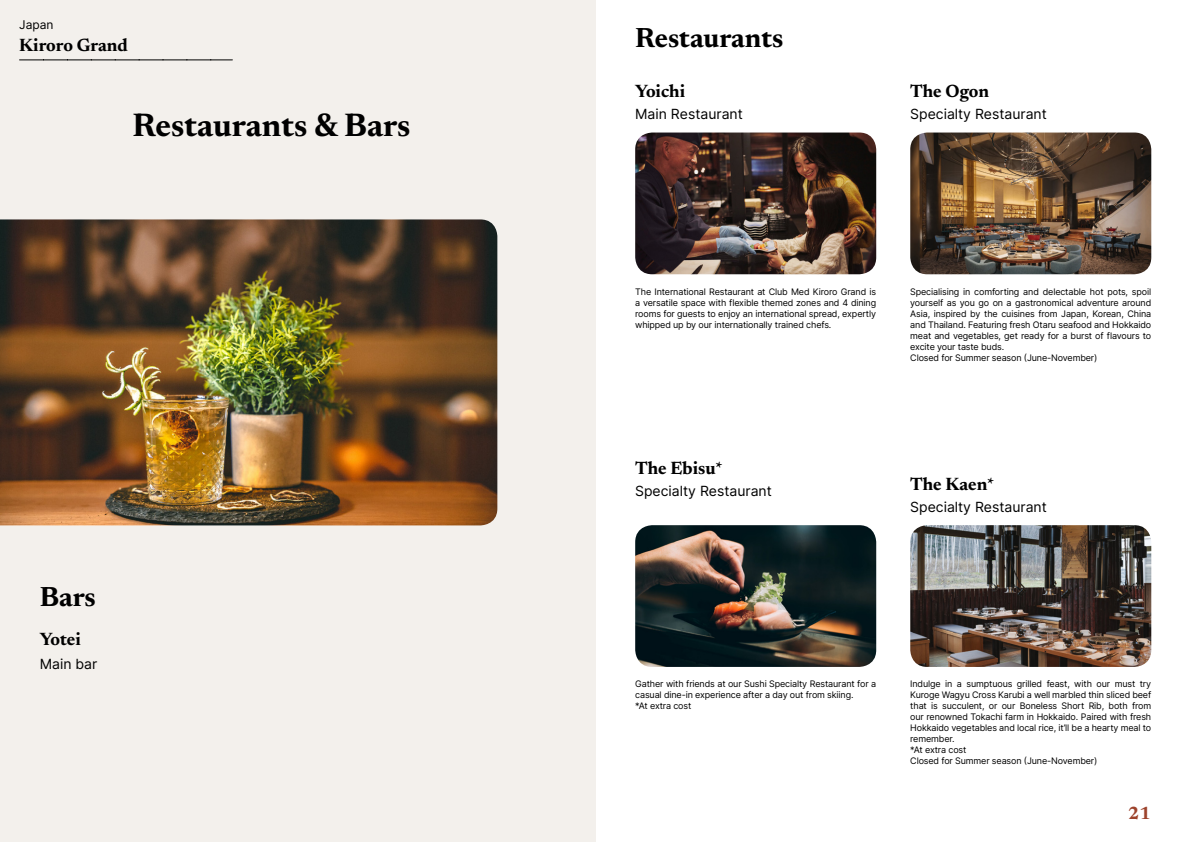
<style>
.page{position:relative;width:1191px;height:842px;background:#fff}
.page>*{position:absolute;margin:0;border:0;box-sizing:border-box;transform-origin:0 0}
.t1{font:700 33px "Newsreader 24 pt";color:#000}
.t2{font:700 28px "Newsreader 24 pt";color:#000}
.t3{font:700 18px "Newsreader 24 pt";color:#000}
.t4{font:700 18px "Newsreader 24 pt";color:#9d432c}
.t5{font:14px "Inter";color:#000}
.t6{font:12px "Inter";color:#000}
.t7{font:9px/11px "Inter";letter-spacing:-.015em;color:#000}
</style>
<div class="page">
<div style="left:0;top:0;width:595px;height:842px;background:#f3f0ec"></div>
<img style="left:0;top:219px;width:497px;height:306px">
<img style="left:635px;top:133px;width:241px;height:141px">
<img style="left:635px;top:525px;width:241px;height:142px">
<img style="left:910px;top:525px;width:241px;height:142px">
<img style="left:910px;top:133px;width:241px;height:141px">
<svg style="left:20px;top:60px;width:212px;height:1px"></svg>
<h3 class="t6" style="left:19px;top:15px;width:36px">Japan</h3>
<h3 class="t3" style="left:19px;top:32px;width:110px">Kiroro Grand</h3>
<h1 class="t1" style="left:133px;top:101px;width:279px">Restaurants &amp; Bars</h1>
<h2 class="t2" style="left:40px;top:576px;width:58px">Bars</h2>
<h3 class="t3" style="left:40px;top:626px;width:43px">Yotei</h3>
<h3 class="t5" style="left:40px;top:654px;width:59px">Main bar</h3>
<h2 class="t2" style="left:635px;top:18px;width:150px">Restaurants</h2>
<h3 class="t3" style="left:635px;top:78px;width:51px">Yoichi</h3>
<h3 class="t5" style="left:635px;top:104px;width:109px">Main Restaurant</h3>
<h3 class="t3" style="left:910px;top:78px;width:80px">The Ogon</h3>
<h3 class="t5" style="left:910px;top:104px;width:138px">Specialty Restaurant</h3>
<p class="t7" style="left:635px;top:286px;width:242px;text-align:justify">The International Restaurant at Club Med Kiroro Grand is a versatile space with flexible themed zones and 4 dining rooms for guests to enjoy an international spread, expertly whipped up by our internationally trained chefs.</p>
<p class="t7" style="left:910px;top:286px;width:242px">Specialising in comforting and delectable hot pots, spoil yourself as you go on a gastronomical adventure around Asia, inspired by the cuisines from Japan, Korean, China and Thailand. Featuring fresh Otaru seafood and Hokkaido meat and vegetables, get ready for a burst of flavours to excite your taste buds.<br>Closed for Summer season (June-November)</p>
<h3 class="t3" style="left:635px;top:455px;width:89px">The Ebisu*</h3>
<h3 class="t5" style="left:635px;top:480px;width:138px">Specialty Restaurant</h3>
<h3 class="t3" style="left:910px;top:471px;width:85px">The Kaen*</h3>
<h3 class="t5" style="left:910px;top:496px;width:138px">Specialty Restaurant</h3>
<p class="t7" style="left:635px;top:678px;width:242px">Gather with friends at our Sushi Specialty Restaurant for a casual dine-in experience after a day out from skiing.<br>*At extra cost</p>
<p class="t7" style="left:910px;top:678px;width:242px">Indulge in a sumptuous grilled feast, with our must try Kuroge Wagyu Cross Karubi a well marbled thin sliced beef that is succulent, or our Boneless Short Rib, both from our renowned Tokachi farm in Hokkaido. Paired with fresh Hokkaido vegetables and local rice, it’ll be a hearty meal to remember.<br>*At extra cost<br>Closed for Summer season (June-November)</p>
<h3 class="t4" style="left:1128px;top:800px;width:24px">21</h3>
</div>
